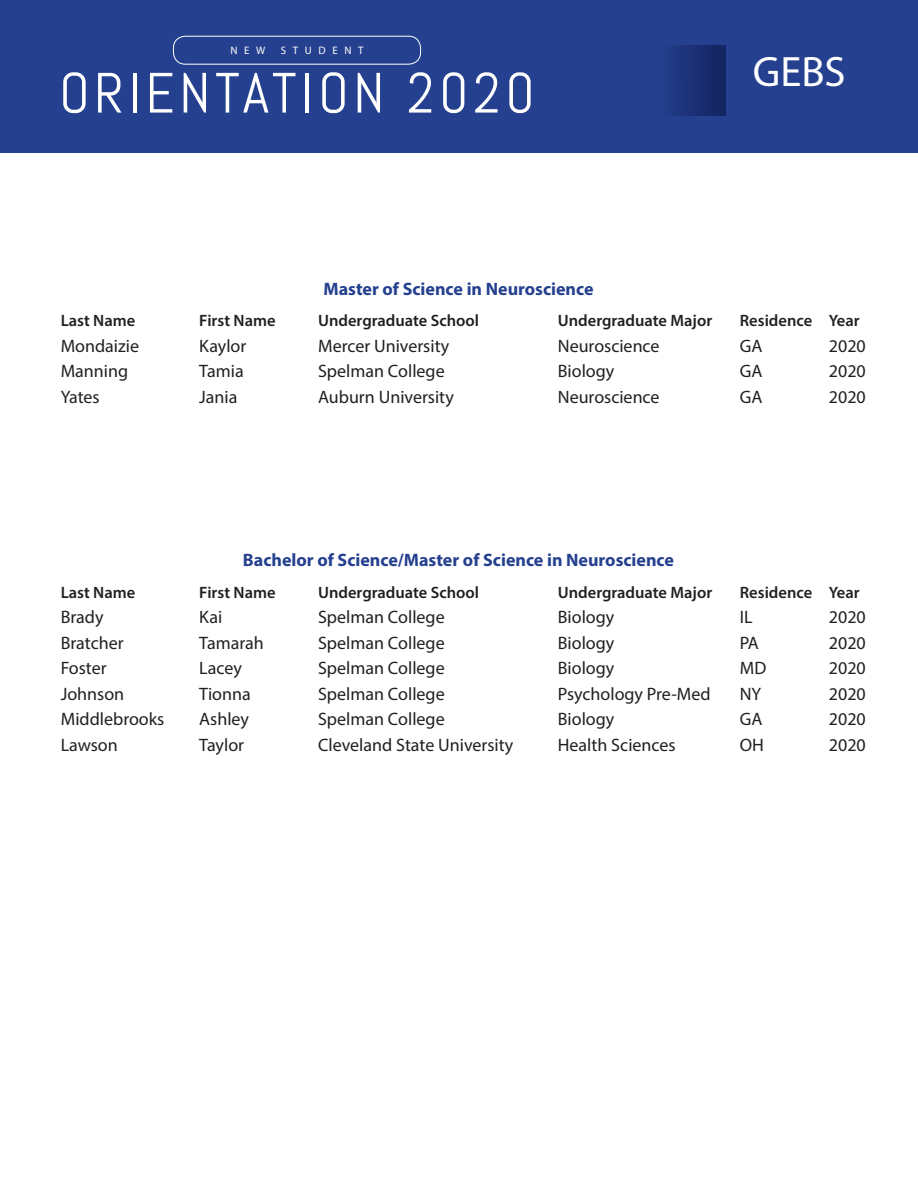
<style>
.page{position:relative;width:918px;height:1188px;background:#fff}
.page>*{position:absolute;margin:0;border:0;box-sizing:border-box;transform-origin:0 0}
.t1{font:56.7px "Abel";letter-spacing:.08em;color:#fff}
.t2{font:42.75px "Myriad Pro";color:#fff}
.t3{font:18px "Myriad Pro";color:#231f20}
.Officesub_center{font:700 18px "Myriad Pro";color:#25408f}
.t4{font:600 16.5px "Myriad Pro";color:#231f20}
.t5{font:10.8px "Myriad Pro";letter-spacing:.61em;color:#fff}
</style>
<div class="page">
<div style="left:0;top:0;width:918px;height:153px;background:#25408f"></div>
<div style="left:652px;top:45px;width:74px;height:71px;background:linear-gradient(to right,#254191,#132361)"></div>
<div style="left:173px;top:36px;width:248px;height:28px;border:1px solid #fff;border-radius:12px"></div>
<p class="t5" style="left:230px;top:44px;width:37px">NEW</p>
<p class="t5" style="left:281px;top:44px;width:84px">STUDENT</p>
<p class="t1" style="left:59px;top:57px;width:477px">ORIENTATION 2020</p>
<p class="Officesub_center" style="left:323px;top:277px;width:272px">Master of Science in Neuroscience</p>
<p class="t2" style="left:753px;top:45px;width:94px">GEBS</p>
<p class="t4" style="left:61px;top:310px;width:76px">Last Name</p>
<p class="t4" style="left:199px;top:310px;width:78px">First Name</p>
<p class="t4" style="left:318px;top:310px;width:163px">Undergraduate School</p>
<p class="t4" style="left:558px;top:310px;width:156px">Undergraduate Major</p>
<p class="t4" style="left:740px;top:310px;width:74px">Residence</p>
<p class="t4" style="left:829px;top:310px;width:32px">Year</p>
<p class="t3" style="left:61px;top:335px;width:80px">Mondaizie</p>
<p class="t3" style="left:199px;top:335px;width:49px">Kaylor</p>
<p class="t3" style="left:318px;top:335px;width:133px">Mercer University</p>
<p class="t3" style="left:558px;top:335px;width:103px">Neuroscience</p>
<p class="t3" style="left:740px;top:335px;width:24px">GA</p>
<p class="t3" style="left:829px;top:335px;width:38px">2020</p>
<p class="t3" style="left:61px;top:360px;width:69px">Manning</p>
<p class="t3" style="left:199px;top:360px;width:46px">Tamia</p>
<p class="t3" style="left:318px;top:360px;width:128px">Spelman College</p>
<p class="t3" style="left:558px;top:360px;width:58px">Biology</p>
<p class="t3" style="left:740px;top:360px;width:24px">GA</p>
<p class="t3" style="left:829px;top:360px;width:38px">2020</p>
<p class="t3" style="left:61px;top:386px;width:41px">Yates</p>
<p class="t3" style="left:199px;top:386px;width:40px">Jania</p>
<p class="t3" style="left:318px;top:386px;width:137px">Auburn University</p>
<p class="t3" style="left:558px;top:386px;width:103px">Neuroscience</p>
<p class="t3" style="left:740px;top:386px;width:24px">GA</p>
<p class="t3" style="left:829px;top:386px;width:38px">2020</p>
<p class="Officesub_center" style="left:243px;top:549px;width:433px">Bachelor of Science/Master of Science in Neuroscience</p>
<p class="t4" style="left:61px;top:582px;width:76px">Last Name</p>
<p class="t4" style="left:199px;top:582px;width:78px">First Name</p>
<p class="t4" style="left:318px;top:582px;width:163px">Undergraduate School</p>
<p class="t4" style="left:558px;top:582px;width:156px">Undergraduate Major</p>
<p class="t4" style="left:740px;top:582px;width:74px">Residence</p>
<p class="t4" style="left:829px;top:582px;width:32px">Year</p>
<p class="t3" style="left:61px;top:606px;width:44px">Brady</p>
<p class="t3" style="left:199px;top:606px;width:24px">Kai</p>
<p class="t3" style="left:318px;top:606px;width:128px">Spelman College</p>
<p class="t3" style="left:558px;top:606px;width:58px">Biology</p>
<p class="t3" style="left:740px;top:606px;width:14px">IL</p>
<p class="t3" style="left:829px;top:606px;width:38px">2020</p>
<p class="t3" style="left:61px;top:632px;width:64px">Bratcher</p>
<p class="t3" style="left:199px;top:632px;width:66px">Tamarah</p>
<p class="t3" style="left:318px;top:632px;width:128px">Spelman College</p>
<p class="t3" style="left:558px;top:632px;width:58px">Biology</p>
<p class="t3" style="left:740px;top:632px;width:21px">PA</p>
<p class="t3" style="left:829px;top:632px;width:38px">2020</p>
<p class="t3" style="left:61px;top:657px;width:47px">Foster</p>
<p class="t3" style="left:199px;top:657px;width:44px">Lacey</p>
<p class="t3" style="left:318px;top:657px;width:128px">Spelman College</p>
<p class="t3" style="left:558px;top:657px;width:58px">Biology</p>
<p class="t3" style="left:740px;top:657px;width:28px">MD</p>
<p class="t3" style="left:829px;top:657px;width:38px">2020</p>
<p class="t3" style="left:61px;top:683px;width:65px">Johnson</p>
<p class="t3" style="left:199px;top:683px;width:53px">Tionna</p>
<p class="t3" style="left:318px;top:683px;width:128px">Spelman College</p>
<p class="t3" style="left:558px;top:683px;width:154px">Psychology Pre-Med</p>
<p class="t3" style="left:740px;top:683px;width:23px">NY</p>
<p class="t3" style="left:829px;top:683px;width:38px">2020</p>
<p class="t3" style="left:61px;top:708px;width:105px">Middlebrooks</p>
<p class="t3" style="left:199px;top:708px;width:51px">Ashley</p>
<p class="t3" style="left:318px;top:708px;width:128px">Spelman College</p>
<p class="t3" style="left:558px;top:708px;width:58px">Biology</p>
<p class="t3" style="left:740px;top:708px;width:24px">GA</p>
<p class="t3" style="left:829px;top:708px;width:38px">2020</p>
<p class="t3" style="left:61px;top:734px;width:59px">Lawson</p>
<p class="t3" style="left:199px;top:734px;width:46px">Taylor</p>
<p class="t3" style="left:318px;top:734px;width:197px">Cleveland State University</p>
<p class="t3" style="left:558px;top:734px;width:119px">Health Sciences</p>
<p class="t3" style="left:740px;top:734px;width:26px">OH</p>
<p class="t3" style="left:829px;top:734px;width:38px">2020</p>
</div>
